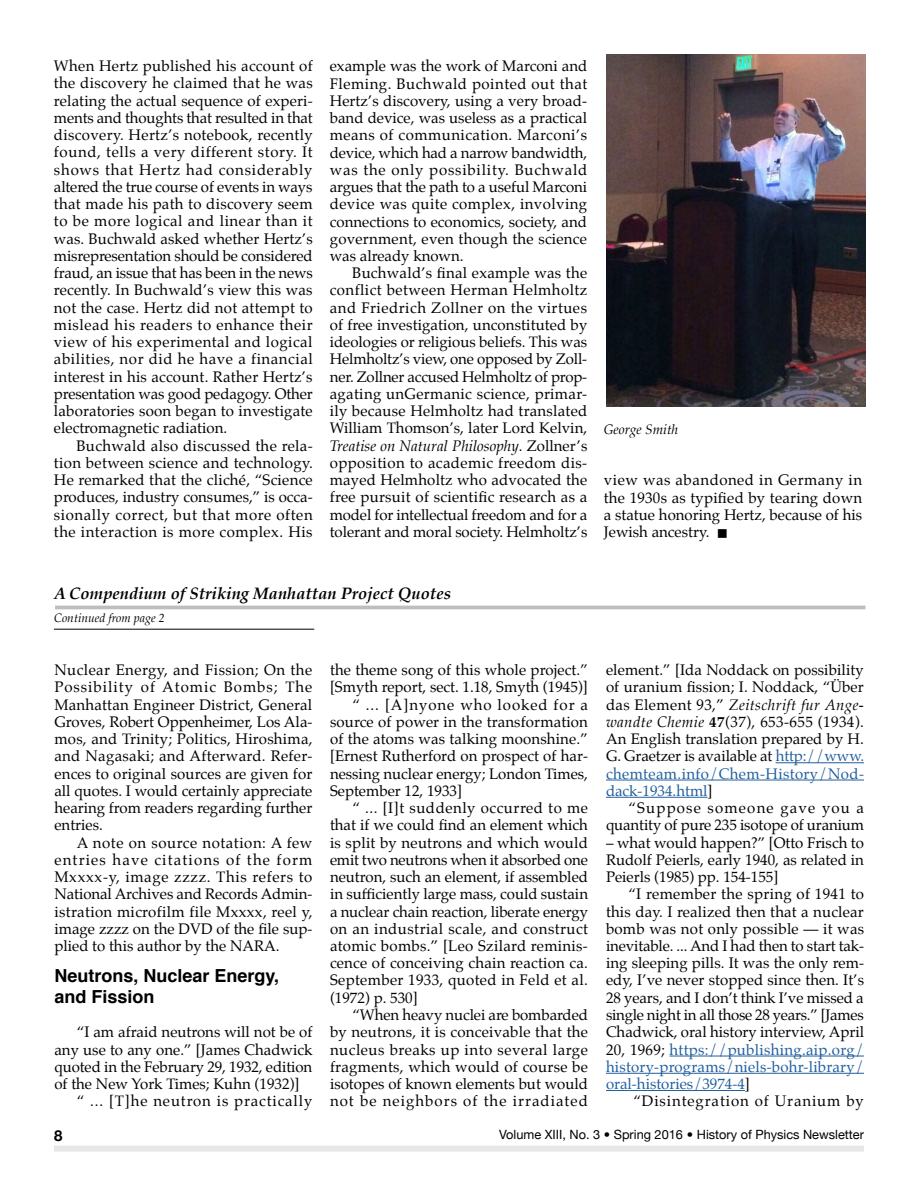
<style>
.page{position:relative;width:918px;height:1188px;background:#fff}
.page>*{position:absolute;margin:0;border:0;box-sizing:border-box;transform-origin:0 0}
.t1{font:700 18px/21.6px "Helvetica";color:#000}
.t2{font:italic 700 16.5px "Palatino";color:#000}
.t3{font:15px/17.2px "Palatino";color:#000;text-align:justify}
.t4{font:15px "Palatino";letter-spacing:.02em;color:#000}
.t5{font:15px "Palatino";letter-spacing:.035em;color:#000}
.t6{font:15px "Palatino";letter-spacing:.06em;color:#000}
.t7{font:15px "Palatino";letter-spacing:.03em;color:#000}
.t8{font:15px "Palatino";letter-spacing:.055em;color:#000}
.t9{font:15px "Palatino";letter-spacing:.07em;color:#000}
.t10{font:700 15px "Helvetica Neue";color:#000}
.t11{font:italic 13.5px "Palatino";color:#000}
.t12{font:12.75px "Helvetica Neue";color:#000}
.t13{font:italic 12px "Palatino";color:#000}
.s1{font-style:italic}
.s2{font-weight:700}
.s3{color:#215e9e}
</style>
<div class="page">
<div style="left:54px;top:1146px;width:810px;height:6px;background:#e6e7e8"></div>
<img style="left:606px;top:54px;width:260px;height:352px">
<hr style="left:55px;top:606px;width:811px;height:3px;background:#bcbec0">
<hr style="left:54px;top:629px;width:260px;height:1px;background:#000">
<hr style="left:776px;top:762px;width:88px;height:1px;background:#215e9e">
<hr style="left:606px;top:780px;width:258px;height:1px;background:#215e9e">
<hr style="left:606px;top:797px;width:102px;height:1px;background:#215e9e">
<hr style="left:670px;top:1056px;width:194px;height:1px;background:#215e9e">
<hr style="left:606px;top:1073px;width:258px;height:1px;background:#215e9e">
<hr style="left:606px;top:1090px;width:139px;height:1px;background:#215e9e">
<p class="t3" style="left:54px;top:57px;width:260px">When Hertz published his account of the discovery he claimed that he was relating the actual sequence of experi&shy;ments and thoughts that resulted in that discovery. Hertz’s notebook, recently found, tells a very different story. It shows that Hertz had considerably altered the true course of events in ways that made his path to discovery seem to be more logical and linear than it was. Buchwald asked whether Hertz’s misrepresentation should be considered fraud, an issue that has been in the news recently. In Buchwald’s view this was not the case. Hertz did not attempt to mislead his readers to enhance their view of his experimental and logical abilities, nor did he have a financial interest in his account. Rather Hertz’s presentation was good pedagogy. Other laboratories soon began to investigate electromagnetic radiation.</p>
<p class="t3" style="left:54px;top:437px;width:260px;text-indent:22px">Buchwald also discussed the rela&shy;tion between science and technology.<br>He remarked that the cliché, “Science produces, industry consumes,” is occa&shy;sionally correct, but that more often the interaction is more complex. His</p>
<p class="t3" style="left:330px;top:57px;width:259px">example was the work of Marconi and Fleming. Buchwald pointed out that Hertz’s discovery, using a very broad&shy;band device, was useless as a practical means of communication. Marconi’s device, which had a narrow bandwidth, was the only possibility. Buchwald argues that the path to a useful Marconi device was quite complex, involving connections to economics, society, and government, even though the science was already known.</p>
<p class="t3" style="left:330px;top:264px;width:259px;text-indent:22px">Buchwald’s final example was the conflict between Herman Helmholtz and Friedrich Zollner on the virtues of free investigation, unconstituted by ideologies or religious beliefs. This was Helmholtz’s view, one opposed by Zoll&shy;ner. Zollner accused Helmholtz of prop&shy;agating unGermanic science, primar&shy;ily because Helmholtz had translated William Thomson’s, later Lord Kelvin, <span class="s1">Treatise on Natural Philosophy</span>. Zollner’s opposition to academic freedom dis&shy;mayed Helmholtz who advocated the free pursuit of scientific research as a model for intellectual freedom and for a tolerant and moral society. Helmholtz’s</p>
<p class="t11" style="left:604px;top:418px;width:76px">George Smith</p>
<p class="t3" style="left:604px;top:471px;width:260px">view was abandoned in Germany in the 1930s as typified by tearing down a statue honoring Hertz, because of his Jewish ancestry. ■</p>
<p class="t2" style="left:54px;top:579px;width:399px">A Compendium of Striking Manhattan Project Quotes</p>
<p class="t13" style="left:54px;top:608px;width:112px">Continued from page 2</p>
<p class="t3" style="left:330px;top:661px;width:260px">the theme song of this whole project.”</p>
<p class="t3" style="left:330px;top:678px;width:259px">[Smyth report, sect. 1.18, Smyth (1945)]</p>
<p class="t6" style="left:352px;top:692px;width:237px">“ ... [A]nyone who looked for a</p>
<p class="t3" style="left:330px;top:713px;width:259px">source of power in the transformation</p>
<p class="t3" style="left:330px;top:730px;width:259px">of the atoms was talking moonshine.”</p>
<p class="t3" style="left:330px;top:747px;width:259px">[Ernest Rutherford on prospect of har-</p>
<p class="t3" style="left:330px;top:765px;width:260px">nessing nuclear energy; London Times,</p>
<p class="t3" style="left:330px;top:782px;width:134px">September 12, 1933]</p>
<p class="t5" style="left:352px;top:795px;width:237px">“ ... [I]t suddenly occurred to me</p>
<p class="t3" style="left:330px;top:816px;width:260px">that if we could find an element which</p>
<p class="t3" style="left:330px;top:834px;width:259px">is split by neutrons and which would</p>
<p class="t3" style="left:330px;top:851px;width:259px">emit two neutrons when it absorbed one</p>
<p class="t3" style="left:330px;top:868px;width:260px">neutron, such an element, if assembled</p>
<p class="t3" style="left:330px;top:885px;width:260px">in sufficiently large mass, could sustain</p>
<p class="t3" style="left:330px;top:903px;width:260px">a nuclear chain reaction, liberate energy</p>
<p class="t7" style="left:330px;top:916px;width:260px">on an industrial scale, and construct</p>
<p class="t4" style="left:330px;top:933px;width:259px">atomic bombs.” [Leo Szilard reminis-</p>
<p class="t3" style="left:330px;top:954px;width:259px">cence of conceiving chain reaction ca.</p>
<p class="t4" style="left:330px;top:968px;width:259px">September 1933, quoted in Feld et al.</p>
<p class="t3" style="left:330px;top:989px;width:89px">(1972) p. 530]</p>
<p class="t3" style="left:352px;top:1006px;width:237px">“When heavy nuclei are bombarded</p>
<p class="t3" style="left:330px;top:1023px;width:260px">by neutrons, it is conceivable that the</p>
<p class="t5" style="left:330px;top:1037px;width:260px">nucleus breaks up into several large</p>
<p class="t4" style="left:330px;top:1054px;width:260px">fragments, which would of course be</p>
<p class="t3" style="left:330px;top:1075px;width:260px">isotopes of known elements but would</p>
<p class="t9" style="left:330px;top:1089px;width:259px">not be neighbors of the irradiated</p>
<p class="t3" style="left:54px;top:661px;width:260px">Nuclear Energy, and Fission; On the Possibility of Atomic Bombs; The Manhattan Engineer District, General Groves, Robert Oppenheimer, Los Ala&shy;mos, and Trinity; Politics, Hiroshima, and Nagasaki; and Afterward. Refer&shy;ences to original sources are given for all quotes. I would certainly appreciate hearing from readers regarding further entries.</p>
<p class="t3" style="left:54px;top:834px;width:260px;text-indent:22px">A note on source notation: A few entries have citations of the form Mxxxx-y, image zzzz. This refers to National Archives and Records Admin&shy;istration microfilm file Mxxxx, reel y, image zzzz on the DVD of the file sup&shy;plied to this author by the NARA.</p>
<p class="t1" style="left:54px;top:965px;width:226px">Neutrons, Nuclear Energy, and Fission</p>
<p class="t3" style="left:77px;top:1023px;width:237px">“I am afraid neutrons will not be of</p>
<p class="t3" style="left:54px;top:1041px;width:260px">any use to any one.” [James Chadwick</p>
<p class="t3" style="left:54px;top:1058px;width:259px">quoted in the February 29, 1932, edition</p>
<p class="t3" style="left:54px;top:1075px;width:247px">of the New York Times; Kuhn (1932)]</p>
<p class="t8" style="left:77px;top:1089px;width:237px">“ ... [T]he neutron is practically</p>
<p class="t3" style="left:606px;top:661px;width:260px">element.” [Ida Noddack on possibility of uranium fission; I. Noddack, “Über das Element 93,” <span class="s1">Zeitschrift fur Ange&shy;wandte Chemie</span> <span class="s2">47</span>(37), 653-655 (1934).<br>An English translation prepared by H.<br>G. Graetzer is available at <span class="s3">http://www. chemteam.info/Chem-History/Nod&shy;dack-1934.html</span>]</p>
<p class="t3" style="left:606px;top:799px;width:260px;text-align:right">“Suppose someone gave you a quantity of pure 235 isotope of uranium</p>
<p class="t3" style="left:606px;top:834px;width:259px">– what would happen?” [Otto Frisch to Rudolf Peierls, early 1940, as related in Peierls (1985) pp. 154-155]</p>
<p class="t3" style="left:606px;top:885px;width:260px;text-indent:22px">“I remember the spring of 1941 to this day. I realized then that a nuclear bomb was not only possible — it was inevitable. ... And I had then to start tak&shy;ing sleeping pills. It was the only rem&shy;edy, I’ve never stopped since then. It’s 28 years, and I don’t think I’ve missed a single night in all those 28 years.” [James Chadwick, oral history interview, April 20, 1969; <span class="s3">https://publishing.aip.org/ history-programs/niels-bohr-library/ oral-histories/3974-4</span>]</p>
<p class="t6" style="left:634px;top:1089px;width:232px">“Disintegration of Uranium by</p>
<p class="t10" style="left:54px;top:1122px;width:10px">8</p>
<p class="t12" style="left:499px;top:1124px;width:366px">Volume XIII, No. 3 • Spring 2016 • History of Physics Newsletter</p>
</div>
